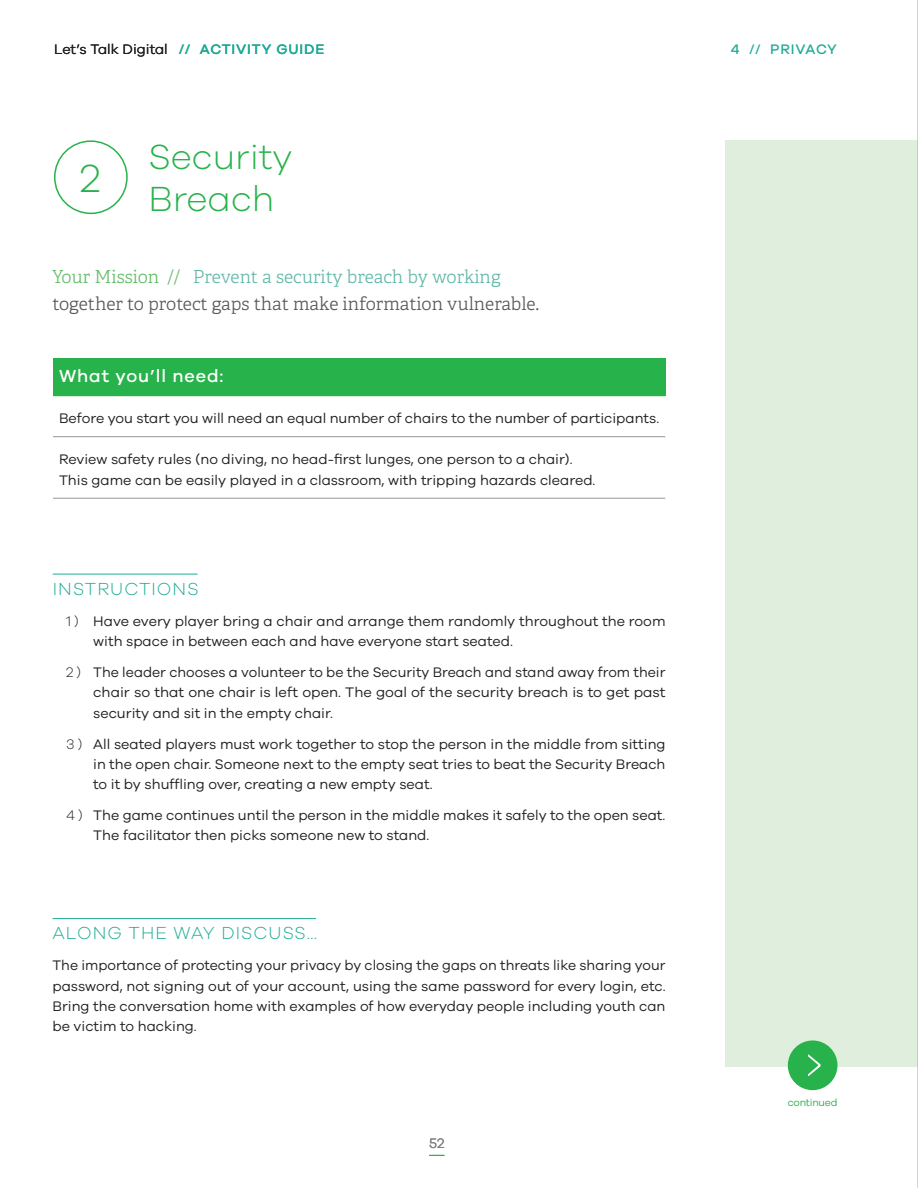
<style>
.page{position:relative;width:918px;height:1188px;background:#fff}
.page>*{position:absolute;margin:0;border:0;box-sizing:border-box;transform-origin:0 0}
.Activity_H1{font:300 40.5px "Galano Grotesque";color:#28b24b}
.Activity_H1-2{font:300 36px/42px "Galano Grotesque";color:#28b24b}
.Intro{font:300 18px/27px "Adelle";color:#57585a}
.t1{font:300 18px "Galano Grotesque";letter-spacing:.06em;color:#20ab96}
.t2{font:500 18px "Galano Grotesque";letter-spacing:.05em;color:#fff}
.BodyCopy_10pt_Justif{font:14.25px/20.2px "Galano Grotesque";color:#231f20}
.t3{font:500 14.25px "Galano Grotesque";color:#20ab96}
.t4{font:14.25px "Galano Grotesque";color:#808285}
.t5{font:10.5px "Galano Grotesque";letter-spacing:-.02em;color:#28b24b}
.s1{font-weight:500;color:#20ab96}
.s2{color:#62bd68}
.s3{color:#63b9a9}
.s4{font-weight:300}
</style>
<div class="page">
<div style="left:725px;top:140px;width:193px;height:926px;background:#e0efdd"></div>
<div style="left:789px;top:1041px;width:48px;height:48px;background:#28b24b;border-radius:50%"></div>
<div style="left:788px;top:1040px;width:49px;height:50px;border:2px solid #28b24b;border-radius:50%"></div>
<svg style="left:808px;top:1054px;width:13px;height:22px"></svg>
<svg style="left:429px;top:1155px;width:15px;height:1px"></svg>
<div style="left:54px;top:140px;width:74px;height:74px;border:2px solid #28b24b;border-radius:50%"></div>
<div style="left:53px;top:358px;width:612px;height:37px;background:#28b24b"></div>
<hr style="left:53px;top:436px;width:612px;height:1px;background:#939598">
<hr style="left:53px;top:498px;width:612px;height:1px;background:#939598">
<hr style="left:53px;top:395px;width:612px;height:1px;background:#28b24b">
<hr style="left:53px;top:574px;width:145px;height:1px;background:#20ab96">
<hr style="left:52px;top:918px;width:264px;height:1px;background:#20ab96">
<hr style="left:917px;top:0;width:1px;height:1188px;background:#a8a9ad">
<p class="BodyCopy_10pt_Justif" style="left:54px;top:39px;width:272px">Let’s Talk Digital <span class="s1">// ACTIVITY GUIDE</span></p>
<p class="Activity_H1" style="left:80px;top:154px;width:22px">2</p>
<p class="Activity_H1-2" style="left:148px;top:135px;width:145px">Security<br>Breach</p>
<p class="Intro" style="left:52px;top:263px;width:488px"><span class="s2">Your Mission //</span> <span class="s3">Prevent a security breach by working </span>together to protect gaps that make information vulnerable.</p>
<h3 class="t2" style="left:59px;top:365px;width:166px">What you’ll need:</h3>
<p class="BodyCopy_10pt_Justif" style="left:59px;top:408px;width:602px">Before you start you will need an equal number of chairs to the number of participants.</p>
<p class="BodyCopy_10pt_Justif" style="left:59px;top:449px;width:538px">Review safety rules (no diving, no head-first lunges, one person to a chair).<br>This game can be easily played in a classroom, with tripping hazards cleared.</p>
<h3 class="t1" style="left:53px;top:578px;width:147px">INSTRUCTIONS</h3>
<p class="BodyCopy_10pt_Justif" style="left:93px;top:610px;width:574px;text-indent:-27px"><span class="s4">1 )</span> Have every player bring a chair and arrange them randomly throughout the room with space in between each and have everyone start seated.</p>
<p class="BodyCopy_10pt_Justif" style="left:93px;top:662px;width:574px;text-align:justify;text-indent:-27px"><span class="s4">2 )</span> The leader chooses a volunteer to be the Security Breach and stand away from their chair so that one chair is left open. The goal of the security breach is to get past security and sit in the empty chair.</p>
<p class="BodyCopy_10pt_Justif" style="left:93px;top:733px;width:574px;text-align:justify;text-indent:-27px"><span class="s4">3 )</span> All seated players must work together to stop the person in the middle from sitting in the open chair. Someone next to the empty seat tries to beat the Security Breach to it by shuffling over, creating a new empty seat.</p>
<p class="BodyCopy_10pt_Justif" style="left:93px;top:805px;width:574px;text-indent:-27px"><span class="s4">4 )</span> The game continues until the person in the middle makes it safely to the open seat.<br>The facilitator then picks someone new to stand.</p>
<h3 class="t1" style="left:53px;top:922px;width:266px">ALONG THE WAY DISCUSS…</h3>
<p class="BodyCopy_10pt_Justif" style="left:52px;top:955px;width:615px;text-align:justify">The importance of protecting your privacy by closing the gaps on threats like sharing your password, not signing out of your account, using the same password for every login, etc.<br>Bring the conversation home with examples of how everyday people including youth can be victim to hacking.</p>
<p class="t4" style="left:429px;top:1135px;width:17px">52</p>
<p class="t3" style="left:731px;top:41px;width:106px">4 // Privacy</p>
<p class="t5" style="left:788px;top:1096px;width:51px">continued</p>
</div>
